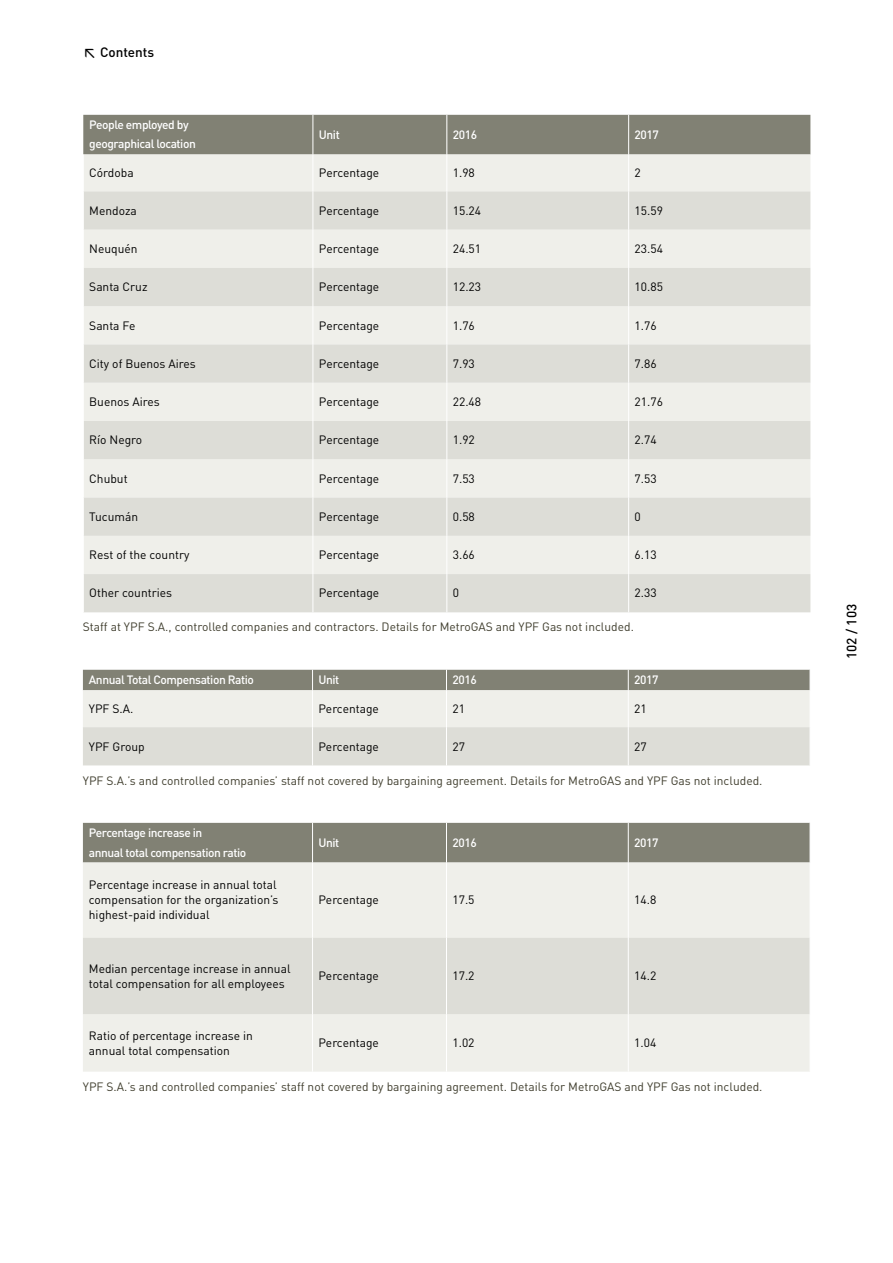
<style>
.page{position:relative;width:893px;height:1263px;background:#fff}
.page>*{position:absolute;margin:0;border:0;box-sizing:border-box;transform-origin:0 0}
.t1{font:500 13.5px "DIN";color:#000}
.t2{font:12px/15px "DIN";color:#000}
.t3{font:12px "DIN";color:#403e2e}
.t4{font:500 12px/19.2px "DIN";letter-spacing:-.035em;color:#fff}
</style>
<div class="page">
<svg style="left:83px;top:670px;width:727px;height:95px;background:#d0d0c9"></svg>
<div style="left:83px;top:1014px;width:727px;height:57px;background:#efefea"></div>
<svg style="left:83px;top:823px;width:727px;height:191px;background:#d1d1ca"></svg>
<hr style="left:312px;top:823px;width:1px;height:39px;background:#fff">
<hr style="left:312px;top:862px;width:1px;height:76px;background:#fff">
<hr style="left:312px;top:938px;width:1px;height:76px;background:#fff">
<hr style="left:312px;top:1014px;width:1px;height:57px;background:#fff">
<hr style="left:446px;top:1014px;width:1px;height:57px;background:#fff">
<hr style="left:628px;top:1014px;width:1px;height:57px;background:#fff">
<hr style="left:446px;top:862px;width:1px;height:76px;background:#fff">
<hr style="left:628px;top:862px;width:1px;height:76px;background:#fff">
<hr style="left:446px;top:938px;width:1px;height:76px;background:#fff">
<hr style="left:628px;top:938px;width:1px;height:76px;background:#fff">
<hr style="left:446px;top:823px;width:1px;height:39px;background:#fff">
<hr style="left:628px;top:823px;width:1px;height:39px;background:#fff">
<div style="left:83px;top:115px;width:727px;height:39px;background:#818174"></div>
<div style="left:84px;top:154px;width:726px;height:37px;background:#efefea"></div>
<svg style="left:84px;top:191px;width:726px;height:421px;background:#e5e5df"></svg>
<hr style="left:313px;top:115px;width:1px;height:39px;background:#fff">
<hr style="left:446px;top:115px;width:1px;height:39px;background:#fff">
<hr style="left:313px;top:154px;width:1px;height:37px;background:#fff">
<hr style="left:446px;top:154px;width:1px;height:37px;background:#fff">
<hr style="left:628px;top:154px;width:1px;height:37px;background:#fff">
<hr style="left:313px;top:230px;width:1px;height:38px;background:#fff">
<hr style="left:446px;top:230px;width:1px;height:38px;background:#fff">
<hr style="left:628px;top:230px;width:1px;height:38px;background:#fff">
<hr style="left:313px;top:306px;width:1px;height:38px;background:#fff">
<hr style="left:446px;top:306px;width:1px;height:38px;background:#fff">
<hr style="left:628px;top:306px;width:1px;height:38px;background:#fff">
<hr style="left:313px;top:383px;width:1px;height:38px;background:#fff">
<hr style="left:446px;top:383px;width:1px;height:38px;background:#fff">
<hr style="left:628px;top:383px;width:1px;height:38px;background:#fff">
<hr style="left:313px;top:459px;width:1px;height:38px;background:#fff">
<hr style="left:446px;top:459px;width:1px;height:38px;background:#fff">
<hr style="left:628px;top:459px;width:1px;height:38px;background:#fff">
<hr style="left:313px;top:536px;width:1px;height:38px;background:#fff">
<hr style="left:446px;top:536px;width:1px;height:38px;background:#fff">
<hr style="left:628px;top:536px;width:1px;height:38px;background:#fff">
<hr style="left:313px;top:191px;width:1px;height:39px;background:#fff">
<hr style="left:446px;top:191px;width:1px;height:39px;background:#fff">
<hr style="left:628px;top:191px;width:1px;height:39px;background:#fff">
<hr style="left:313px;top:268px;width:1px;height:38px;background:#fff">
<hr style="left:446px;top:268px;width:1px;height:38px;background:#fff">
<hr style="left:628px;top:268px;width:1px;height:38px;background:#fff">
<hr style="left:313px;top:344px;width:1px;height:39px;background:#fff">
<hr style="left:446px;top:344px;width:1px;height:39px;background:#fff">
<hr style="left:628px;top:344px;width:1px;height:39px;background:#fff">
<hr style="left:313px;top:421px;width:1px;height:38px;background:#fff">
<hr style="left:446px;top:421px;width:1px;height:38px;background:#fff">
<hr style="left:628px;top:421px;width:1px;height:38px;background:#fff">
<hr style="left:313px;top:497px;width:1px;height:39px;background:#fff">
<hr style="left:446px;top:497px;width:1px;height:39px;background:#fff">
<hr style="left:628px;top:497px;width:1px;height:39px;background:#fff">
<hr style="left:313px;top:574px;width:1px;height:38px;background:#fff">
<hr style="left:446px;top:574px;width:1px;height:38px;background:#fff">
<hr style="left:628px;top:574px;width:1px;height:38px;background:#fff">
<hr style="left:628px;top:115px;width:1px;height:39px;background:#fff">
<p class="t1" style="left:83px;top:44px;width:73px">≤ Contents</p>
<p class="t4" style="left:89px;top:115px;width:108px">People employed by geographical location</p>
<p class="t4" style="left:319px;top:125px;width:22px">Unit</p>
<p class="t4" style="left:453px;top:125px;width:26px">2016</p>
<p class="t4" style="left:635px;top:125px;width:26px">2017</p>
<p class="t2" style="left:89px;top:165px;width:46px">Córdoba</p>
<p class="t2" style="left:319px;top:165px;width:62px">Percentage</p>
<p class="t2" style="left:453px;top:165px;width:24px">1.98</p>
<p class="t2" style="left:635px;top:165px;width:8px">2</p>
<p class="t2" style="left:89px;top:203px;width:49px">Mendoza</p>
<p class="t2" style="left:319px;top:203px;width:62px">Percentage</p>
<p class="t2" style="left:453px;top:203px;width:30px">15.24</p>
<p class="t2" style="left:635px;top:203px;width:30px">15.59</p>
<p class="t2" style="left:89px;top:241px;width:50px">Neuquén</p>
<p class="t2" style="left:319px;top:241px;width:62px">Percentage</p>
<p class="t2" style="left:453px;top:241px;width:30px">24.51</p>
<p class="t2" style="left:635px;top:241px;width:30px">23.54</p>
<p class="t2" style="left:89px;top:279px;width:60px">Santa Cruz</p>
<p class="t2" style="left:319px;top:279px;width:62px">Percentage</p>
<p class="t2" style="left:453px;top:279px;width:30px">12.23</p>
<p class="t2" style="left:635px;top:279px;width:30px">10.85</p>
<p class="t2" style="left:89px;top:317px;width:48px">Santa Fe</p>
<p class="t2" style="left:319px;top:317px;width:62px">Percentage</p>
<p class="t2" style="left:453px;top:317px;width:24px">1.76</p>
<p class="t2" style="left:635px;top:317px;width:24px">1.76</p>
<p class="t2" style="left:89px;top:356px;width:108px">City of Buenos Aires</p>
<p class="t2" style="left:319px;top:356px;width:62px">Percentage</p>
<p class="t2" style="left:453px;top:356px;width:24px">7.93</p>
<p class="t2" style="left:635px;top:356px;width:24px">7.86</p>
<p class="t2" style="left:89px;top:394px;width:72px">Buenos Aires</p>
<p class="t2" style="left:319px;top:394px;width:62px">Percentage</p>
<p class="t2" style="left:453px;top:394px;width:30px">22.48</p>
<p class="t2" style="left:635px;top:394px;width:30px">21.76</p>
<p class="t2" style="left:89px;top:432px;width:54px">Río Negro</p>
<p class="t2" style="left:319px;top:432px;width:62px">Percentage</p>
<p class="t2" style="left:453px;top:432px;width:24px">1.92</p>
<p class="t2" style="left:635px;top:432px;width:24px">2.74</p>
<p class="t2" style="left:89px;top:471px;width:40px">Chubut</p>
<p class="t2" style="left:319px;top:471px;width:62px">Percentage</p>
<p class="t2" style="left:453px;top:471px;width:24px">7.53</p>
<p class="t2" style="left:635px;top:471px;width:24px">7.53</p>
<p class="t2" style="left:89px;top:509px;width:50px">Tucumán</p>
<p class="t2" style="left:319px;top:509px;width:62px">Percentage</p>
<p class="t2" style="left:453px;top:509px;width:24px">0.58</p>
<p class="t2" style="left:635px;top:509px;width:8px">0</p>
<p class="t2" style="left:89px;top:547px;width:102px">Rest of the country</p>
<p class="t2" style="left:319px;top:547px;width:62px">Percentage</p>
<p class="t2" style="left:453px;top:547px;width:24px">3.66</p>
<p class="t2" style="left:635px;top:547px;width:24px">6.13</p>
<p class="t2" style="left:89px;top:585px;width:84px">Other countries</p>
<p class="t2" style="left:319px;top:585px;width:62px">Percentage</p>
<p class="t2" style="left:453px;top:585px;width:8px">0</p>
<p class="t2" style="left:635px;top:585px;width:24px">2.33</p>
<p class="t3" style="left:83px;top:620px;width:553px">Staff at YPF S.A., controlled companies and contractors. Details for MetroGAS and YPF Gas not included.</p>
<p class="t4" style="left:89px;top:670px;width:167px">Annual Total Compensation Ratio</p>
<p class="t4" style="left:319px;top:670px;width:22px">Unit</p>
<p class="t4" style="left:452px;top:670px;width:26px">2016</p>
<p class="t4" style="left:634px;top:670px;width:26px">2017</p>
<p class="t2" style="left:89px;top:701px;width:46px">YPF S.A.</p>
<p class="t2" style="left:319px;top:701px;width:62px">Percentage</p>
<p class="t2" style="left:452px;top:701px;width:14px">21</p>
<p class="t2" style="left:634px;top:701px;width:14px">21</p>
<p class="t2" style="left:89px;top:738px;width:57px">YPF Group</p>
<p class="t2" style="left:319px;top:738px;width:62px">Percentage</p>
<p class="t2" style="left:452px;top:738px;width:14px">27</p>
<p class="t2" style="left:634px;top:738px;width:14px">27</p>
<p class="t3" style="left:83px;top:773px;width:681px">YPF S.A.’s and controlled companies’ staff not covered by bargaining agreement. Details for MetroGAS and YPF Gas not included.</p>
<p class="t4" style="left:89px;top:823px;width:159px">Percentage increase in<br>annual total compensation ratio</p>
<p class="t4" style="left:319px;top:833px;width:22px">Unit</p>
<p class="t4" style="left:452px;top:833px;width:26px">2016</p>
<p class="t4" style="left:634px;top:833px;width:26px">2017</p>
<p class="t2" style="left:89px;top:877px;width:191px">Percentage increase in annual total compensation for the organization’s highest-paid individual</p>
<p class="t2" style="left:319px;top:892px;width:62px">Percentage</p>
<p class="t2" style="left:452px;top:892px;width:24px">17.5</p>
<p class="t2" style="left:634px;top:892px;width:24px">14.8</p>
<p class="t2" style="left:89px;top:961px;width:203px">Median percentage increase in annual total compensation for all employees</p>
<p class="t2" style="left:319px;top:968px;width:62px">Percentage</p>
<p class="t2" style="left:452px;top:968px;width:24px">17.2</p>
<p class="t2" style="left:634px;top:968px;width:24px">14.2</p>
<p class="t2" style="left:89px;top:1028px;width:166px">Ratio of percentage increase in annual total compensation</p>
<p class="t2" style="left:319px;top:1035px;width:62px">Percentage</p>
<p class="t2" style="left:452px;top:1035px;width:24px">1.02</p>
<p class="t2" style="left:634px;top:1035px;width:24px">1.04</p>
<p class="t3" style="left:83px;top:1079px;width:681px">YPF S.A.’s and controlled companies’ staff not covered by bargaining agreement. Details for MetroGAS and YPF Gas not included.</p>
<p class="t1" style="left:843px;top:659px;width:56px;rotate:-90deg">102 / 103</p>
</div>
